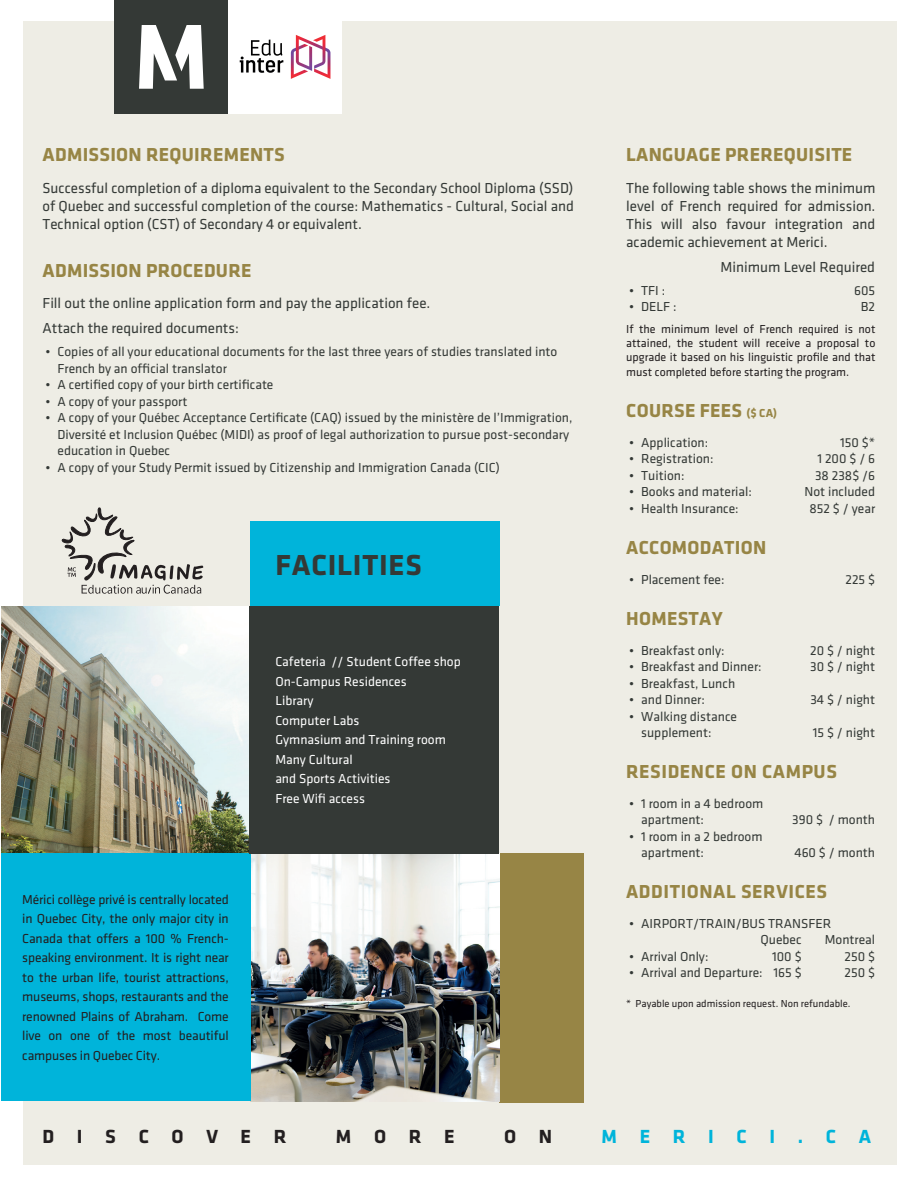
<style>
.page{position:relative;width:918px;height:1188px;background:#fff}
.page>*{position:absolute;margin:0;border:0;box-sizing:border-box;transform-origin:0 0}
.t1{font:700 30px "Klavika";letter-spacing:.025em;color:#343936}
.t2{font:700 19.65px "Klavika";letter-spacing:1.15em;color:#231f20}
.t3{font:700 19.65px "Klavika";letter-spacing:1.15em;color:#00b4da}
.t4{font:700 19.5px "Klavika";letter-spacing:.015em;color:#978545}
.t5{font:15px/18px "Klavika";color:#343936;text-align:justify}
.t6{font:13.5px/16.5px "Klavika";color:#343936}
.t7{font:13.5px/19.5px "Klavika";letter-spacing:-.01em;color:#231f20;text-align:justify}
.t8{font:13.5px/19.5px "Klavika";color:#fff}
.t9{font:12px/14.4px "Klavika";color:#231f20;text-align:justify}
.t10{font:10.5px "Klavika";color:#231f20}
.s1{font-size:12px}
</style>
<div class="page">
<div style="left:23px;top:21px;width:874px;height:1144px;background:#eeede5"></div>
<div style="left:114px;top:0;width:114px;height:114px;background:#343936"></div>
<svg style="left:139px;top:25px;width:65px;height:64px"></svg>
<img style="left:1px;top:606px;width:249px;height:248px">
<div style="left:499px;top:854px;width:84px;height:249px;background:#978545"></div>
<img style="left:250px;top:854px;width:249px;height:247px">
<div style="left:228px;top:0;width:114px;height:114px;background:#fff"></div>
<svg style="left:240px;top:40px;width:43px;height:33px"></svg>
<svg style="left:291px;top:35px;width:39px;height:44px"></svg>
<svg style="left:61px;top:507px;width:142px;height:87px"></svg>
<div style="left:1px;top:854px;width:249px;height:247px;background:#00b4da"></div>
<div style="left:250px;top:522px;width:249px;height:84px;background:#00b4da"></div>
<div style="left:250px;top:606px;width:249px;height:248px;background:#343936"></div>
<h3 class="t4" style="left:43px;top:144px;width:244px">ADMISSION REQUIREMENTS</h3>
<p class="t5" style="left:43px;top:179px;width:533px">Successful completion of a diploma equivalent to the Secondary School Diploma (SSD) of Quebec and successful completion of the course: Mathematics - Cultural, Social and Technical option (CST) of Secondary 4 or equivalent.</p>
<h3 class="t4" style="left:43px;top:260px;width:210px">ADMISSION PROCEDURE</h3>
<p class="t5" style="left:43px;top:291px;width:389px;line-height:24.8px">Fill out the online application form and pay the application fee.<br>Attach the required documents:</p>
<p class="t6" style="left:58px;top:344px;width:501px;text-indent:-12px">• Copies of all your educational documents for the last three years of studies translated into<br>French by an official translator</p>
<p class="t6" style="left:46px;top:377px;width:229px">• A certified copy of your birth certificate</p>
<p class="t6" style="left:46px;top:393px;width:143px">• A copy of your passport</p>
<p class="t6" style="left:58px;top:410px;width:517px;text-indent:-12px">• A copy of your Québec Acceptance Certificate (CAQ) issued by the ministère de l’Immigration,<br>Diversité et Inclusion Québec (MIDI) as proof of legal authorization to pursue post-secondary education in Quebec</p>
<p class="t6" style="left:46px;top:459px;width:456px">• A copy of your Study Permit issued by Citizenship and Immigration Canada (CIC)</p>
<h1 class="t1" style="left:276px;top:548px;width:148px">FACILITIES</h1>
<p class="t7" style="left:22px;top:890px;width:208px">Mérici collège privé is centrally located in Quebec City, the only major city in Canada that offers a 100 % French&shy;speaking environment. It is right near to the urban life, tourist attractions, museums, shops, restaurants and the renowned Plains of Abraham. Come live on one of the most beautiful campuses in Quebec City.</p>
<p class="t8" style="left:275px;top:652px;width:187px">Cafeteria // Student Coffee shop<br>On-Campus Residences<br>Library<br>Computer Labs<br>Gymnasium and Training room<br>Many Cultural<br>and Sports Activities<br>Free Wifi access</p>
<h3 class="t4" style="left:626px;top:144px;width:228px">LANGUAGE PREREQUISITE</h3>
<p class="t5" style="left:626px;top:179px;width:251px">The following table shows the minimum level of French required for admission.<br>This will also favour integration and academic achievement at Merici.</p>
<p class="t5" style="left:720px;top:258px;width:156px">Minimum Level Required</p>
<p class="t6" style="left:629px;top:282px;width:38px">• TFI :</p>
<p class="t6" style="left:854px;top:282px;width:23px">605</p>
<p class="t6" style="left:629px;top:299px;width:49px">• DELF :</p>
<p class="t6" style="left:861px;top:299px;width:16px">B2</p>
<p class="t9" style="left:626px;top:322px;width:251px">If the minimum level of French required is not attained, the student will receive a proposal to upgrade it based on his linguistic profile and that must completed before starting the program.</p>
<h3 class="t4" style="left:626px;top:400px;width:152px">COURSE FEES <span class="s1">($ CA)</span></h3>
<p class="t6" style="left:629px;top:434px;width:81px">• Application:</p>
<p class="t6" style="left:840px;top:434px;width:37px">150 $*</p>
<p class="t6" style="left:629px;top:451px;width:86px">• Registration:</p>
<p class="t6" style="left:817px;top:451px;width:59px">1 200 $ / 6</p>
<p class="t6" style="left:629px;top:467px;width:57px">• Tuition:</p>
<p class="t6" style="left:815px;top:467px;width:62px">38 238$ /6</p>
<p class="t6" style="left:629px;top:484px;width:124px">• Books and material:</p>
<p class="t6" style="left:804px;top:484px;width:72px">Not included</p>
<p class="t6" style="left:629px;top:500px;width:111px">• Health Insurance:</p>
<p class="t6" style="left:809px;top:500px;width:67px">852 $ / year</p>
<h3 class="t4" style="left:626px;top:537px;width:142px">ACCOMODATION</h3>
<p class="t6" style="left:629px;top:571px;width:97px">• Placement fee:</p>
<p class="t6" style="left:845px;top:571px;width:31px">225 $</p>
<h3 class="t4" style="left:626px;top:608px;width:98px">HOMESTAY</h3>
<p class="t6" style="left:629px;top:642px;width:97px">• Breakfast only:</p>
<p class="t6" style="left:810px;top:642px;width:67px">20 $ / night</p>
<p class="t6" style="left:629px;top:659px;width:134px">• Breakfast and Dinner:</p>
<p class="t6" style="left:810px;top:659px;width:67px">30 $ / night</p>
<p class="t6" style="left:629px;top:675px;width:108px">• Breakfast, Lunch</p>
<p class="t6" style="left:629px;top:692px;width:77px">• and Dinner:</p>
<p class="t6" style="left:810px;top:692px;width:66px">34 $ / night</p>
<p class="t6" style="left:641px;top:708px;width:97px;text-indent:-12px">• Walking distance supplement:</p>
<p class="t6" style="left:813px;top:725px;width:64px">15 $ / night</p>
<h3 class="t4" style="left:626px;top:761px;width:212px">RESIDENCE ON CAMPUS</h3>
<p class="t6" style="left:641px;top:795px;width:124px;text-indent:-12px">• 1 room in a 4 bedroom apartment:</p>
<p class="t6" style="left:792px;top:812px;width:84px">390 $ / month</p>
<p class="t6" style="left:641px;top:828px;width:123px;text-indent:-12px">• 1 room in a 2 bedroom apartment:</p>
<p class="t6" style="left:794px;top:845px;width:82px">460 $ / month</p>
<h3 class="t4" style="left:626px;top:880px;width:202px">ADDITIONAL SERVICES</h3>
<p class="t6" style="left:761px;top:915px;width:72px;text-indent:-131px">• AIRPORT/TRAIN/BUS TRANSFER<br>Quebec</p>
<p class="t6" style="left:825px;top:932px;width:52px">Montreal</p>
<p class="t6" style="left:629px;top:948px;width:81px">• Arrival Only:</p>
<p class="t6" style="left:772px;top:948px;width:31px">100 $</p>
<p class="t6" style="left:845px;top:948px;width:32px">250 $</p>
<p class="t6" style="left:629px;top:965px;width:174px">• Arrival and Departure: 165 $</p>
<p class="t6" style="left:845px;top:965px;width:32px">250 $</p>
<p class="t10" style="left:626px;top:998px;width:226px">* Payable upon admission request. Non refundable.</p>
<h2 class="t2" style="left:43px;top:1126px;width:245px">DISCOVER</h2>
<h2 class="t2" style="left:336px;top:1126px;width:120px">MORE</h2>
<h2 class="t2" style="left:504px;top:1126px;width:50px">O N</h2>
<h2 class="t3" style="left:602px;top:1126px;width:271px">MERICI.CA</h2>
</div>
